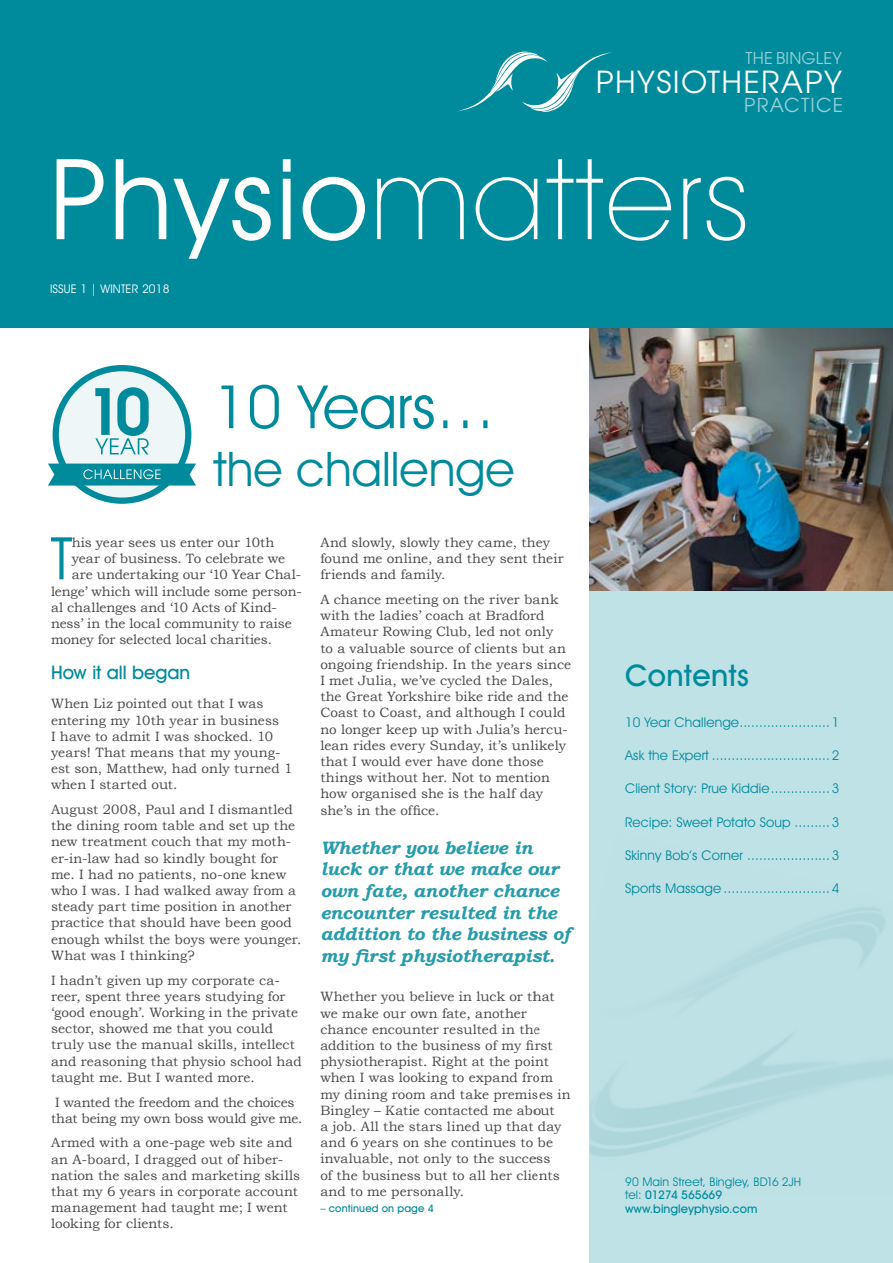
<style>
.page{position:relative;width:893px;height:1263px;background:#fff}
.page>*{position:absolute;margin:0;border:0;box-sizing:border-box;transform-origin:0 0}
.t1{font:200 112.5px "Avant Garde IT Cby BT";letter-spacing:.025em;color:#fff}
.t2{font:60px "Avant Garde IT Cby BT";color:#008b9d}
.t3{font:59.1px "Avant Garde IT Cby BT";color:#008b9d}
.t4{font:48px "Avant Garde IT Cby BT";color:#008b9d}
.t5{font:30.3px "Avant Garde";letter-spacing:.045em;color:#fff}
.t6{font:500 30px "Avant Garde IT Cby BT";letter-spacing:.01em;color:#008b9d}
.t7{font:19.2px "Avant Garde";letter-spacing:.06em;color:#99d0d8}
.t8{font:500 18.75px "Avant Garde IT Cby BT";color:#008b9d}
.t9{font:italic 700 18px/21.6px "Bookman Old Style";letter-spacing:-.01em;color:#269cab}
.t10{font:16.2px "Avant Garde";letter-spacing:.01em;color:#99d0d8}
.t11{font:13.5px/16.2px "Bookman Old Style";letter-spacing:.005em;color:#4a4a49}
.t12{font:13.5px "Avant Garde IT Cby BT";letter-spacing:.01em;color:#008b9d}
.t13{font:13.5px/16.2px "Bookman Old Style";letter-spacing:-.015em;color:#4a4a49;text-align:center}
.t14{font:12px/13.5px "Avant Garde IT Cby BT";letter-spacing:.01em;color:#008b9d}
.t15{font:12px "Avant Garde IT Cby BT";letter-spacing:.01em;color:#fff}
.t16{font:500 10.5px "Avant Garde IT Cby BT";letter-spacing:.01em;color:#008b9d}
.s1{font-weight:400}
.s2{font-weight:500}
</style>
<div class="page">
<img style="left:590px;top:327px;width:303px;height:264px">
<div style="left:590px;top:591px;width:303px;height:672px;background:#bfe2e6"></div>
<div style="left:0;top:0;width:893px;height:327px;background:#008b9d"></div>
<svg style="left:457px;top:51px;width:155px;height:61px"></svg>
<div style="left:53px;top:365px;width:138px;height:139px;background:#008b9d;border-radius:50%"></div>
<div style="left:59px;top:371px;width:126px;height:126px;background:#eff6f7;border-radius:50%"></div>
<svg style="left:48px;top:464px;width:148px;height:22px"></svg>
<svg style="left:95px;top:387px;width:54px;height:67px"></svg>
<p class="t10" style="left:746px;top:48px;width:98px">THE BINGLEY</p>
<h3 class="t5" style="left:596px;top:63px;width:248px">PHYSIOTHERAPY</h3>
<h3 class="t7" style="left:744px;top:93px;width:100px">PRACTICE</h3>
<h1 class="t1" style="left:50px;top:131px;width:699px"><span class="s1">Physio</span>matters</h1>
<p class="t15" style="left:50px;top:282px;width:121px">ISSUE 1 | WINTER 2018</p>
<h2 class="t2" style="left:214px;top:370px;width:283px">10 Years…</h2>
<h3 class="t4" style="left:214px;top:439px;width:302px">the challenge</h3>
<h3 class="t3" style="left:51px;top:522px;width:23px">T</h3>
<p class="t11" style="left:72px;top:534px;width:204px">his year sees us enter our 10th</p>
<p class="t11" style="left:72px;top:550px;width:215px">year of business. To celebrate we</p>
<p class="t11" style="left:72px;top:567px;width:231px">are undertaking our ‘10 Year Chal-</p>
<p class="t11" style="left:51px;top:583px;width:252px">lenge’ which will include some person-</p>
<p class="t11" style="left:51px;top:599px;width:227px">al challenges and ‘10 Acts of Kind-</p>
<p class="t11" style="left:51px;top:615px;width:242px">ness’ in the local community to raise</p>
<p class="t11" style="left:51px;top:631px;width:222px">money for selected local charities.</p>
<h3 class="t8" style="left:51px;top:661px;width:141px">How it all began</h3>
<p class="t11" style="left:51px;top:696px;width:243px">When Liz pointed out that I was entering my 10th year in business<br>I have to admit I was shocked. 10 years! That means that my young&shy;est son, Matthew, had only turned 1 when I started out.</p>
<p class="t11" style="left:51px;top:801px;width:252px">August 2008, Paul and I dismantled the dining room table and set up the new treatment couch that my moth&shy;er-in-law had so kindly bought for me. I had no patients, no-one knew who I was. I had walked away from a steady part time position in another practice that should have been good enough whilst the boys were younger.<br>What was I thinking?</p>
<p class="t11" style="left:51px;top:972px;width:252px">I hadn’t given up my corporate ca&shy;reer, spent three years studying for ‘good enough’. Working in the private sector, showed me that you could truly use the manual skills, intellect and reasoning that physio school had taught me. But I wanted more.</p>
<p class="t13" style="left:51px;top:1094px;width:253px">I wanted the freedom and the choices that being my own boss would give me.</p>
<p class="t11" style="left:51px;top:1135px;width:251px">Armed with a one-page web site and an A-board, I dragged out of hiber&shy;nation the sales and marketing skills that my 6 years in corporate account management had taught me; I went looking for clients.</p>
<p class="t11" style="left:320px;top:534px;width:245px">And slowly, slowly they came, they found me online, and they sent their friends and family.</p>
<p class="t11" style="left:320px;top:591px;width:252px">A chance meeting on the river bank with the ladies’ coach at Bradford Amateur Rowing Club, led not only<br>to a valuable source of clients but an ongoing friendship. In the years since I met Julia, we’ve cycled the Dales, the Great Yorkshire bike ride and the Coast to Coast, and although I could no longer keep up with Julia’s hercu&shy;lean rides every Sunday, it’s unlikely that I would ever have done those things without her. Not to mention how organised she is the half day she’s in the office.</p>
<h3 class="t9" style="left:320px;top:837px;width:252px">Whether you believe in luck or that we make our own fate, another chance encounter resulted in the addition to the business of my first physiotherapist.</h3>
<p class="t11" style="left:320px;top:989px;width:252px">Whether you believe in luck or that we make our own fate, another chance encounter resulted in the addition to the business of my first physiotherapist. Right at the point when I was looking to expand from my dining room and take premises in<br>Bingley – Katie contacted me about<br>a job. All the stars lined up that day and 6 years on she continues to be invaluable, not only to the success<br>of the business but to all her clients and to me personally.</p>
<p class="t16" style="left:320px;top:1202px;width:115px">– continued on page 4</p>
<h3 class="t6" style="left:625px;top:657px;width:125px">Contents</h3>
<p class="t12" style="left:625px;top:714px;width:216px">10 Year Challenge....................... 1</p>
<p class="t12" style="left:625px;top:747px;width:216px">Ask the Expert .............................. 2</p>
<p class="t12" style="left:625px;top:780px;width:216px">Client Story: Prue Kiddie............... 3</p>
<p class="t12" style="left:625px;top:813px;width:216px">Recipe: Sweet Potato Soup ......... 3</p>
<p class="t12" style="left:625px;top:847px;width:216px">Skinny Bob’s Corner ..................... 3</p>
<p class="t12" style="left:625px;top:880px;width:216px">Sports Massage ........................... 4</p>
<p class="t14" style="left:625px;top:1175px;width:177px">90 Main Street, Bingley, BD16 2JH tel: <span class="s2">01274 565669 www.bingleyphysio.com</span></p>
</div>
